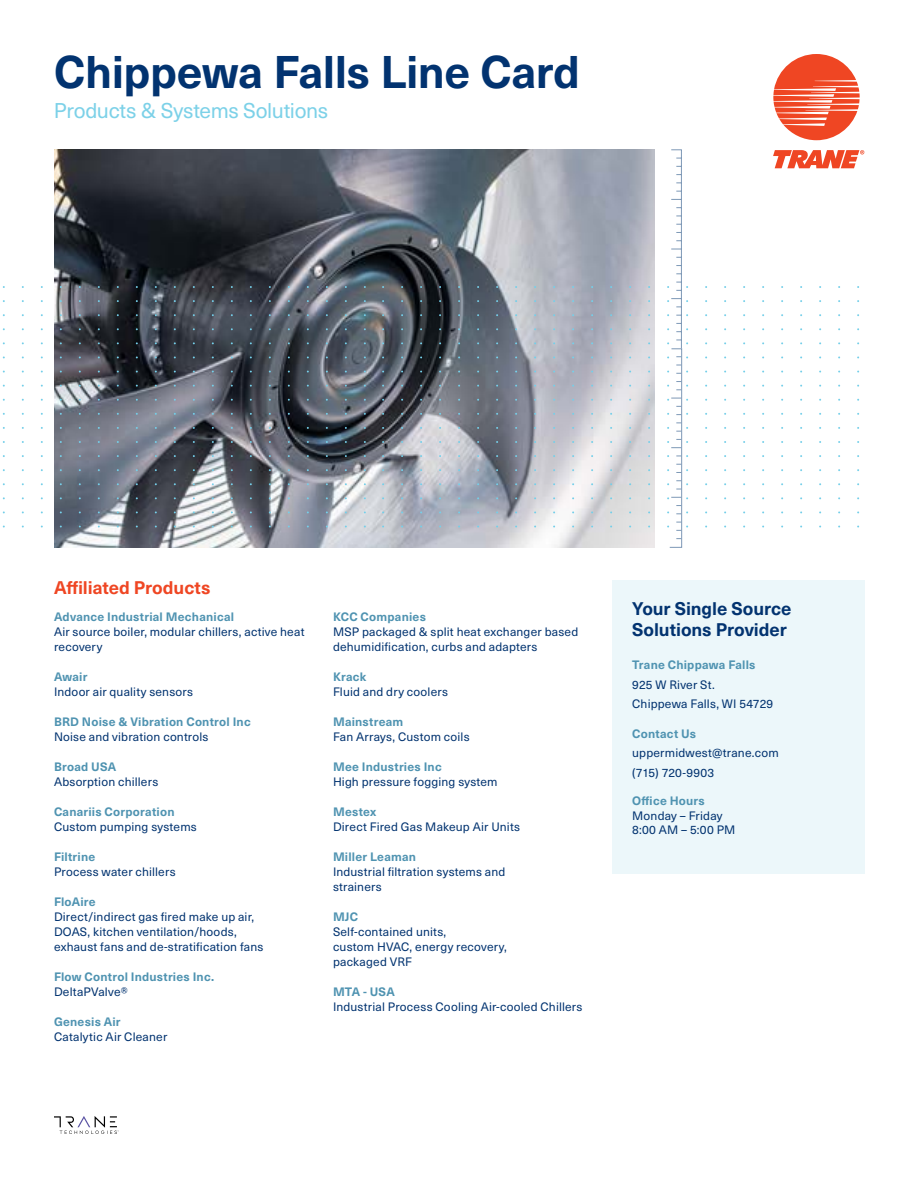
<style>
.page{position:relative;width:918px;height:1188px;background:#fff}
.page>*{position:absolute;margin:0;border:0;box-sizing:border-box;transform-origin:0 0}
.t1{font:700 45px "Neue Haas Unica W1 G";letter-spacing:-.01em;color:#023370}
.t2{font:21px "Neue Haas Unica W1 G";letter-spacing:-.02em;color:#7cd1e8}
.t3{font:700 18px/21.6px "Neue Haas Unica W1 G";letter-spacing:-.005em;color:#023370}
.t4{font:700 18px "Neue Haas Unica W1 G";letter-spacing:-.005em;color:#ef4623}
.t5{font:12px/15px "Neue Haas Unica Pro";letter-spacing:.015em;color:#023370}
.t6{font:700 12px "Neue Haas Unica Pro";letter-spacing:.015em;color:#4f93b1}
.t7{font:12px/15px "Neue Haas Unica W1 G";letter-spacing:.015em;color:#023370}
.t8{font:700 12px "Neue Haas Unica W1 G";letter-spacing:.02em;color:#4f93b1}
</style>
<div class="page">
<img style="left:54px;top:149px;width:601px;height:399px">
<svg style="left:667px;top:149px;width:21px;height:399px"></svg>
<div style="left:612px;top:580px;width:252px;height:294px;background:#ecf7fa"></div>
<svg style="left:54px;top:1116px;width:65px;height:18px"></svg>
<svg style="left:773px;top:150px;width:68px;height:18px"></svg>
<svg style="left:841px;top:150px;width:23px;height:18px"></svg>
<svg style="left:773px;top:54px;width:87px;height:86px"></svg>
<h1 class="t1" style="left:54px;top:38px;width:528px">Chippewa Falls Line Card</h1>
<h2 class="t2" style="left:54px;top:95px;width:276px">Products &amp; Systems Solutions</h2>
<h3 class="t4" style="left:54px;top:574px;width:158px">Affiliated Products</h3>
<p class="t6" style="left:54px;top:609px;width:182px">Advance Industrial Mechanical</p>
<p class="t5" style="left:54px;top:624px;width:252px">Air source boiler, modular chillers, active heat recovery</p>
<p class="t6" style="left:54px;top:669px;width:35px">Awair</p>
<p class="t5" style="left:54px;top:684px;width:141px">Indoor air quality sensors</p>
<p class="t6" style="left:54px;top:714px;width:198px">BRD Noise &amp; Vibration Control Inc</p>
<p class="t5" style="left:54px;top:729px;width:156px">Noise and vibration controls</p>
<p class="t6" style="left:54px;top:759px;width:64px">Broad USA</p>
<p class="t5" style="left:54px;top:774px;width:106px">Absorption chillers</p>
<p class="t8" style="left:54px;top:802px;width:122px">Canariis Corporation</p>
<p class="t7" style="left:54px;top:818px;width:144px">Custom pumping systems</p>
<p class="t6" style="left:54px;top:849px;width:43px">Filtrine</p>
<p class="t5" style="left:54px;top:864px;width:123px">Process water chillers</p>
<p class="t6" style="left:54px;top:894px;width:43px">FloAire</p>
<p class="t5" style="left:54px;top:909px;width:211px">Direct/indirect gas fired make up air,<br>DOAS, kitchen ventilation/hoods, exhaust fans and de-stratification fans</p>
<p class="t6" style="left:54px;top:969px;width:162px">Flow Control Industries Inc.</p>
<p class="t5" style="left:54px;top:984px;width:75px">DeltaPValve®</p>
<p class="t6" style="left:54px;top:1014px;width:68px">Genesis Air</p>
<p class="t5" style="left:54px;top:1029px;width:115px">Catalytic Air Cleaner</p>
<p class="t6" style="left:333px;top:609px;width:94px">KCC Companies</p>
<p class="t5" style="left:333px;top:624px;width:247px">MSP packaged &amp; split heat exchanger based dehumidification, curbs and adapters</p>
<p class="t6" style="left:333px;top:669px;width:35px">Krack</p>
<p class="t5" style="left:333px;top:684px;width:117px">Fluid and dry coolers</p>
<p class="t6" style="left:333px;top:714px;width:72px">Mainstream</p>
<p class="t5" style="left:333px;top:729px;width:138px">Fan Arrays, Custom coils</p>
<p class="t6" style="left:333px;top:759px;width:110px">Mee Industries Inc</p>
<p class="t5" style="left:333px;top:774px;width:166px">High pressure fogging system</p>
<p class="t6" style="left:333px;top:804px;width:45px">Mestex</p>
<p class="t5" style="left:333px;top:819px;width:189px">Direct Fired Gas Makeup Air Units</p>
<p class="t6" style="left:333px;top:849px;width:85px">Miller Leaman</p>
<p class="t5" style="left:333px;top:864px;width:174px">Industrial filtration systems and strainers</p>
<p class="t8" style="left:333px;top:907px;width:27px">MJC</p>
<p class="t7" style="left:333px;top:923px;width:176px">Self-contained units,<br>custom HVAC, energy recovery, packaged VRF</p>
<p class="t8" style="left:333px;top:982px;width:63px">MTA - USA</p>
<p class="t7" style="left:333px;top:998px;width:251px">Industrial Process Cooling Air-cooled Chillers</p>
<h3 class="t3" style="left:632px;top:596px;width:161px">Your Single Source<br>Solutions Provider</h3>
<p class="t6" style="left:632px;top:658px;width:125px">Trane Chippawa Falls</p>
<p class="t5" style="left:632px;top:675px;width:143px;line-height:19.5px">925 W River St.<br>Chippewa Falls, WI 54729</p>
<p class="t8" style="left:632px;top:724px;width:66px">Contact Us</p>
<p class="t5" style="left:632px;top:743px;width:148px;line-height:19.5px">uppermidwest@trane.com (715) 720-9903</p>
<p class="t8" style="left:632px;top:792px;width:74px">Office Hours</p>
<p class="t7" style="left:632px;top:808px;width:105px;line-height:14.4px">Monday – Friday<br>8:00 AM – 5:00 PM</p>
</div>
